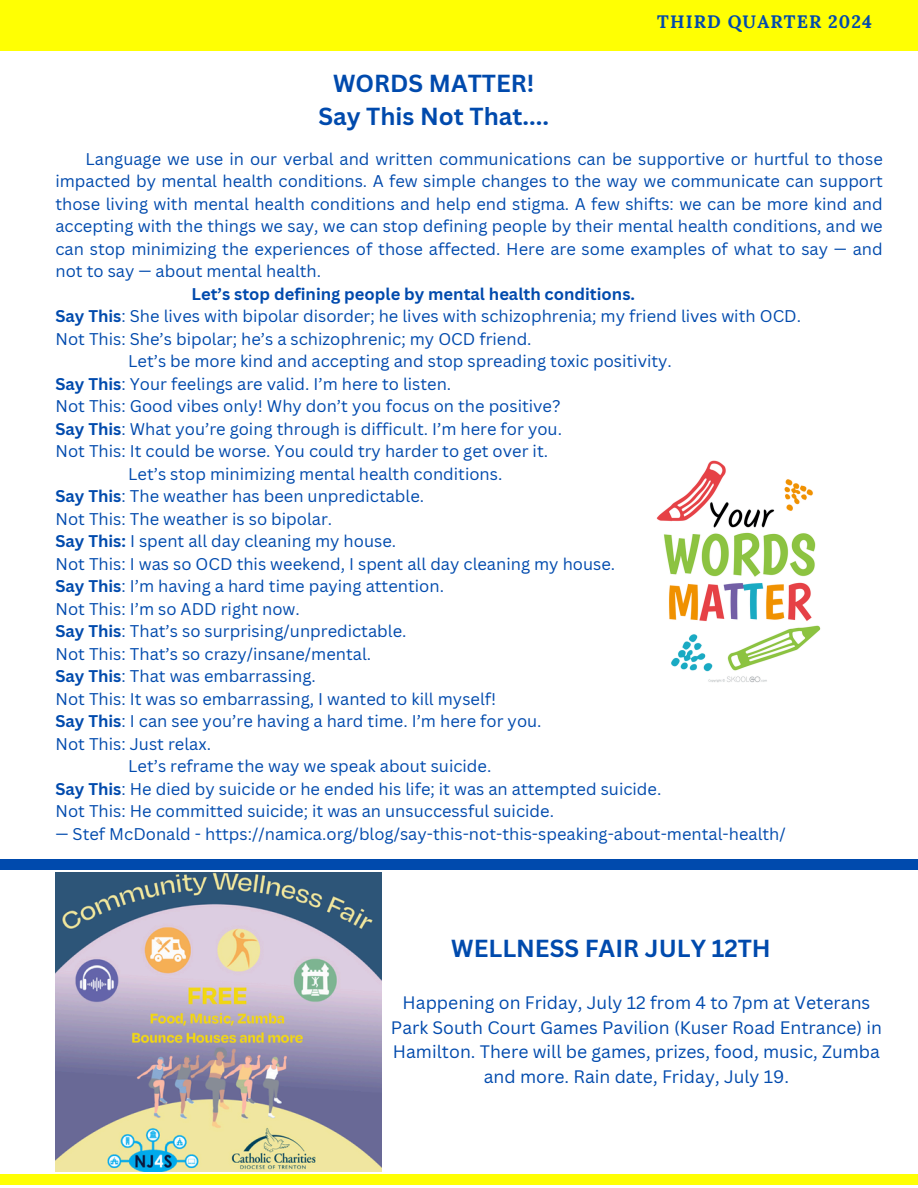
<style>
.page{position:relative;width:918px;height:1188px;background:#fff}
.page>*{position:absolute;margin:0;border:0;box-sizing:border-box;transform-origin:0 0}
.t1{font:700 24px/32.7px "Canva Sans";color:#004aad;text-align:center}
.t2{font:700 18px "Lora";letter-spacing:.06em;color:#004aad}
.t3{font:17.55px/24.5px "Canva Sans";color:#004aad;text-align:center}
.t4{font:16.5px/22.5px "Canva Sans";color:#004aad;text-align:justify}
.t5{font:700 16.5px "Canva Sans";color:#004aad}
.s1{font-weight:700}
</style>
<div class="page">
<div style="left:0;top:0;width:918px;height:51px;background:#ffff03"></div>
<div style="left:0;top:1175px;width:918px;height:9px;background:#ffff03"></div>
<div style="left:0;top:859px;width:918px;height:10px;background:#004aad"></div>
<img style="left:656px;top:460px;width:165px;height:223px">
<img style="left:55px;top:872px;width:327px;height:299px">
<p class="t1" style="left:318px;top:66px;width:232px">WORDS MATTER!<br>Say This Not That....</p>
<p class="t2" style="left:657px;top:10px;width:216px">THIRD QUARTER 2024</p>
<p class="t4" style="left:55px;top:147px;width:829px;text-indent:30px">Language we use in our verbal and written communications can be supportive or hurtful to those impacted by mental health conditions. A few simple changes to the way we communicate can support those living with mental health conditions and help end stigma. A few shifts: we can be more kind and accepting with the things we say, we can stop defining people by their mental health conditions, and we can stop minimizing the experiences of those affected. Here are some examples of what to say — and not to say — about mental health.</p>
<h3 class="t5" style="left:192px;top:282px;width:445px">Let’s stop defining people by mental health conditions.</h3>
<h2 class="t4" style="left:55px;top:305px;width:747px"><span class="s1">Say This</span>: She lives with bipolar disorder; he lives with schizophrenia; my friend lives with OCD.</h2>
<p class="t4" style="left:55px;top:327px;width:478px">Not This: She’s bipolar; he’s a schizophrenic; my OCD friend.</p>
<p class="t4" style="left:128px;top:350px;width:545px">Let’s be more kind and accepting and stop spreading toxic positivity.</p>
<p class="t4" style="left:55px;top:372px;width:397px"><span class="s1">Say This</span>: Your feelings are valid. I’m here to listen.</p>
<p class="t4" style="left:55px;top:395px;width:507px">Not This: Good vibes only! Why don’t you focus on the positive?</p>
<p class="t4" style="left:55px;top:417px;width:508px"><span class="s1">Say This</span>: What you’re going through is difficult. I’m here for you.</p>
<p class="t4" style="left:55px;top:440px;width:494px">Not This: It could be worse. You could try harder to get over it.</p>
<p class="t4" style="left:128px;top:462px;width:376px">Let’s stop minimizing mental health conditions.</p>
<p class="t4" style="left:55px;top:485px;width:370px"><span class="s1">Say This</span>: The weather has been unpredictable.</p>
<p class="t4" style="left:55px;top:507px;width:278px">Not This: The weather is so bipolar.</p>
<p class="t4" style="left:55px;top:530px;width:342px"><span class="s1">Say This:</span> I spent all day cleaning my house.</p>
<p class="t4" style="left:55px;top:552px;width:561px">Not This: I was so OCD this weekend, I spent all day cleaning my house.</p>
<p class="t4" style="left:55px;top:575px;width:390px"><span class="s1">Say This</span>: I’m having a hard time paying attention.</p>
<p class="t4" style="left:55px;top:597px;width:246px">Not This: I’m so ADD right now.</p>
<p class="t4" style="left:55px;top:620px;width:353px"><span class="s1">Say This</span>: That’s so surprising/unpredictable.</p>
<p class="t4" style="left:55px;top:642px;width:317px">Not This: That’s so crazy/insane/mental.</p>
<p class="t4" style="left:55px;top:665px;width:262px"><span class="s1">Say This</span>: That was embarrassing.</p>
<p class="t4" style="left:55px;top:687px;width:442px">Not This: It was so embarrassing, I wanted to kill myself!</p>
<p class="t4" style="left:55px;top:710px;width:488px"><span class="s1">Say This</span>: I can see you’re having a hard time. I’m here for you.</p>
<p class="t4" style="left:55px;top:732px;width:157px">Not This: Just relax.</p>
<p class="t4" style="left:128px;top:755px;width:365px">Let’s reframe the way we speak about suicide.</p>
<p class="t4" style="left:55px;top:777px;width:607px"><span class="s1">Say This</span>: He died by suicide or he ended his life; it was an attempted suicide.</p>
<p class="t4" style="left:55px;top:800px;width:500px">Not This: He committed suicide; it was an unsuccessful suicide.</p>
<p class="t4" style="left:55px;top:822px;width:732px">— Stef McDonald - https://namica.org/blog/say-this-not-this-speaking-about-mental-health/</p>
<h1 class="t1" style="left:451px;top:931px;width:321px">WELLNESS FAIR JULY 12TH</h1>
<p class="t3" style="left:391px;top:990px;width:493px">Happening on Friday, July 12 from 4 to 7pm at Veterans Park South Court Games Pavilion (Kuser Road Entrance) in Hamilton. There will be games, prizes, food, music, Zumba and more. Rain date, Friday, July 19.</p>
</div>
